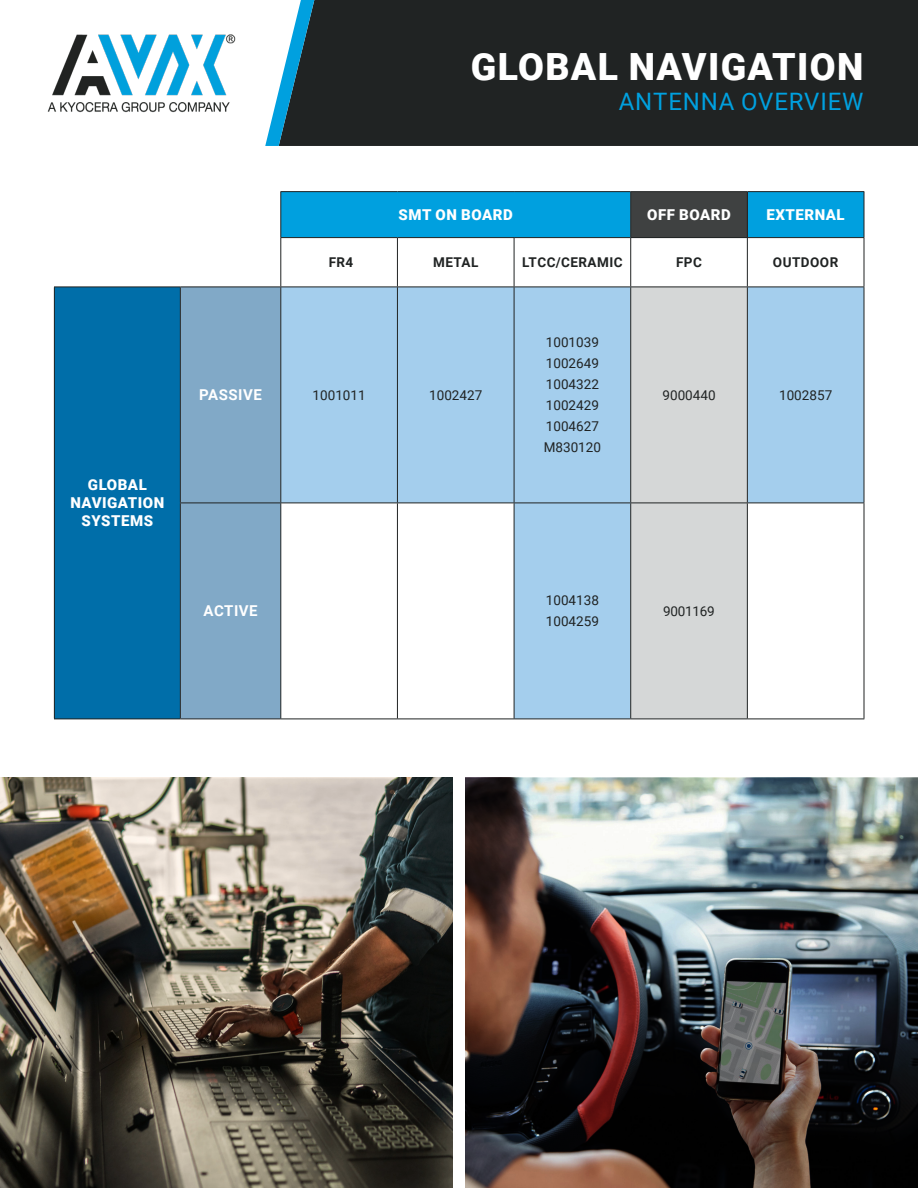
<style>
.page{position:relative;width:918px;height:1188px;background:#fff}
.page>*{position:absolute;margin:0;border:0;box-sizing:border-box;transform-origin:0 0}
.t1{font:900 37.5px "Roboto";letter-spacing:.035em;color:#fff}
.t2{font:24px "Roboto";letter-spacing:.035em;color:#00a0df}
.t3{font:900 15px/18px "Roboto";letter-spacing:.035em;color:#fff;text-align:center}
.t4{font:700 15px "Roboto";letter-spacing:.035em;color:#fff}
.t5{font:13.5px/21px "Roboto";color:#202323}
.t6{font:700 13.5px "Roboto";letter-spacing:.035em;color:#202323}
.t7{font:13.5px "Roboto";letter-spacing:-.02em;color:#202323}
</style>
<div class="page">
<div style="left:314px;top:0;width:604px;height:146px;background:#202323"></div>
<svg style="left:265px;top:0;width:49px;height:146px"></svg>
<img style="left:47px;top:34px;width:189px;height:79px">
<img style="left:0;top:778px;width:453px;height:410px">
<img style="left:465px;top:778px;width:453px;height:410px">
<div style="left:281px;top:192px;width:583px;height:45px;background:#00a0df"></div>
<div style="left:631px;top:192px;width:116px;height:46px;background:#3f4141"></div>
<div style="left:54px;top:287px;width:126px;height:432px;background:#006ea9"></div>
<div style="left:181px;top:288px;width:99px;height:431px;background:#81a9c7"></div>
<svg style="left:281px;top:288px;width:583px;height:431px;fill:#a4ceed"></svg>
<div style="left:631px;top:288px;width:116px;height:431px;background:#d5d7d7"></div>
<hr style="left:631px;top:191px;width:116px;height:1px;background:#202323">
<hr style="left:747px;top:191px;width:117px;height:1px;background:#202323">
<hr style="left:747px;top:192px;width:1px;height:45px;background:#202323">
<hr style="left:864px;top:192px;width:1px;height:45px;background:#202323">
<hr style="left:631px;top:237px;width:116px;height:1px;background:#202323">
<hr style="left:747px;top:237px;width:117px;height:1px;background:#202323">
<hr style="left:747px;top:238px;width:1px;height:49px;background:#202323">
<hr style="left:864px;top:238px;width:1px;height:49px;background:#202323">
<hr style="left:397px;top:287px;width:1px;height:216px;background:#202323">
<hr style="left:514px;top:287px;width:1px;height:216px;background:#202323">
<hr style="left:631px;top:287px;width:116px;height:1px;background:#202323">
<hr style="left:630px;top:287px;width:1px;height:216px;background:#202323">
<hr style="left:747px;top:287px;width:117px;height:1px;background:#202323">
<hr style="left:747px;top:287px;width:1px;height:216px;background:#202323">
<hr style="left:864px;top:287px;width:1px;height:216px;background:#202323">
<hr style="left:281px;top:503px;width:116px;height:1px;background:#202323">
<hr style="left:397px;top:503px;width:117px;height:1px;background:#202323">
<hr style="left:397px;top:503px;width:1px;height:216px;background:#202323">
<hr style="left:514px;top:503px;width:117px;height:1px;background:#202323">
<hr style="left:514px;top:503px;width:1px;height:216px;background:#202323">
<hr style="left:631px;top:503px;width:116px;height:1px;background:#202323">
<hr style="left:630px;top:503px;width:1px;height:216px;background:#202323">
<hr style="left:747px;top:503px;width:117px;height:1px;background:#202323">
<hr style="left:747px;top:503px;width:1px;height:216px;background:#202323">
<hr style="left:864px;top:503px;width:1px;height:216px;background:#202323">
<hr style="left:281px;top:719px;width:116px;height:1px;background:#202323">
<hr style="left:397px;top:719px;width:117px;height:1px;background:#202323">
<hr style="left:514px;top:719px;width:117px;height:1px;background:#202323">
<hr style="left:631px;top:719px;width:116px;height:1px;background:#202323">
<hr style="left:747px;top:719px;width:117px;height:1px;background:#202323">
<hr style="left:180px;top:503px;width:1px;height:216px;background:#202323">
<hr style="left:280px;top:503px;width:1px;height:216px;background:#202323">
<hr style="left:54px;top:719px;width:126px;height:1px;background:#202323">
<hr style="left:180px;top:719px;width:101px;height:1px;background:#202323">
<hr style="left:280px;top:191px;width:117px;height:1px;background:#202323">
<hr style="left:280px;top:192px;width:1px;height:45px;background:#202323">
<hr style="left:397px;top:191px;width:117px;height:1px;background:#202323">
<hr style="left:514px;top:191px;width:117px;height:1px;background:#202323">
<hr style="left:630px;top:192px;width:1px;height:45px;background:#202323">
<hr style="left:280px;top:237px;width:117px;height:1px;background:#202323">
<hr style="left:280px;top:238px;width:1px;height:49px;background:#202323">
<hr style="left:397px;top:237px;width:117px;height:1px;background:#202323">
<hr style="left:397px;top:238px;width:1px;height:49px;background:#202323">
<hr style="left:514px;top:237px;width:117px;height:1px;background:#202323">
<hr style="left:514px;top:238px;width:1px;height:49px;background:#202323">
<hr style="left:630px;top:238px;width:1px;height:49px;background:#202323">
<hr style="left:281px;top:287px;width:116px;height:1px;background:#202323">
<hr style="left:397px;top:287px;width:117px;height:1px;background:#202323">
<hr style="left:514px;top:287px;width:117px;height:1px;background:#202323">
<hr style="left:54px;top:287px;width:126px;height:1px;background:#202323">
<hr style="left:54px;top:287px;width:1px;height:216px;background:#202323">
<hr style="left:180px;top:287px;width:101px;height:1px;background:#202323">
<hr style="left:180px;top:287px;width:1px;height:216px;background:#202323">
<hr style="left:280px;top:287px;width:1px;height:216px;background:#202323">
<hr style="left:54px;top:503px;width:1px;height:216px;background:#202323">
<hr style="left:180px;top:503px;width:101px;height:1px;background:#202323">
<h1 class="t1" style="left:471px;top:41px;width:394px">GLOBAL NAVIGATION</h1>
<h2 class="t2" style="left:619px;top:85px;width:246px">ANTENNA OVERVIEW</h2>
<p class="t3" style="left:70px;top:475px;width:95px">GLOBAL<br>NAVIGATION<br>SYSTEMS</p>
<p class="t3" style="left:399px;top:205px;width:116px">SMT ON BOARD</p>
<p class="t3" style="left:647px;top:205px;width:85px">OFF BOARD</p>
<p class="t3" style="left:767px;top:205px;width:80px">EXTERNAL</p>
<p class="t6" style="left:329px;top:253px;width:26px">FR4</p>
<p class="t6" style="left:433px;top:253px;width:47px">METAL</p>
<p class="t6" style="left:522px;top:253px;width:102px">LTCC/CERAMIC</p>
<p class="t6" style="left:676px;top:253px;width:27px">FPC</p>
<p class="t6" style="left:773px;top:253px;width:67px">OUTDOOR</p>
<p class="t4" style="left:199px;top:384px;width:64px">PASSIVE</p>
<p class="t5" style="left:313px;top:384px;width:55px">1001011</p>
<p class="t5" style="left:429px;top:384px;width:55px">1002427</p>
<p class="t5" style="left:544px;top:331px;width:59px">1001039<br>1002649<br>1004322<br>1002429<br>1004627<br>M830120</p>
<p class="t5" style="left:663px;top:384px;width:55px">9000440</p>
<p class="t5" style="left:779px;top:384px;width:55px">1002857</p>
<p class="t4" style="left:203px;top:600px;width:56px">ACTIVE</p>
<p class="t5" style="left:546px;top:589px;width:55px">1004138<br>1004259</p>
<p class="t7" style="left:663px;top:601px;width:53px">9001169</p>
</div>
